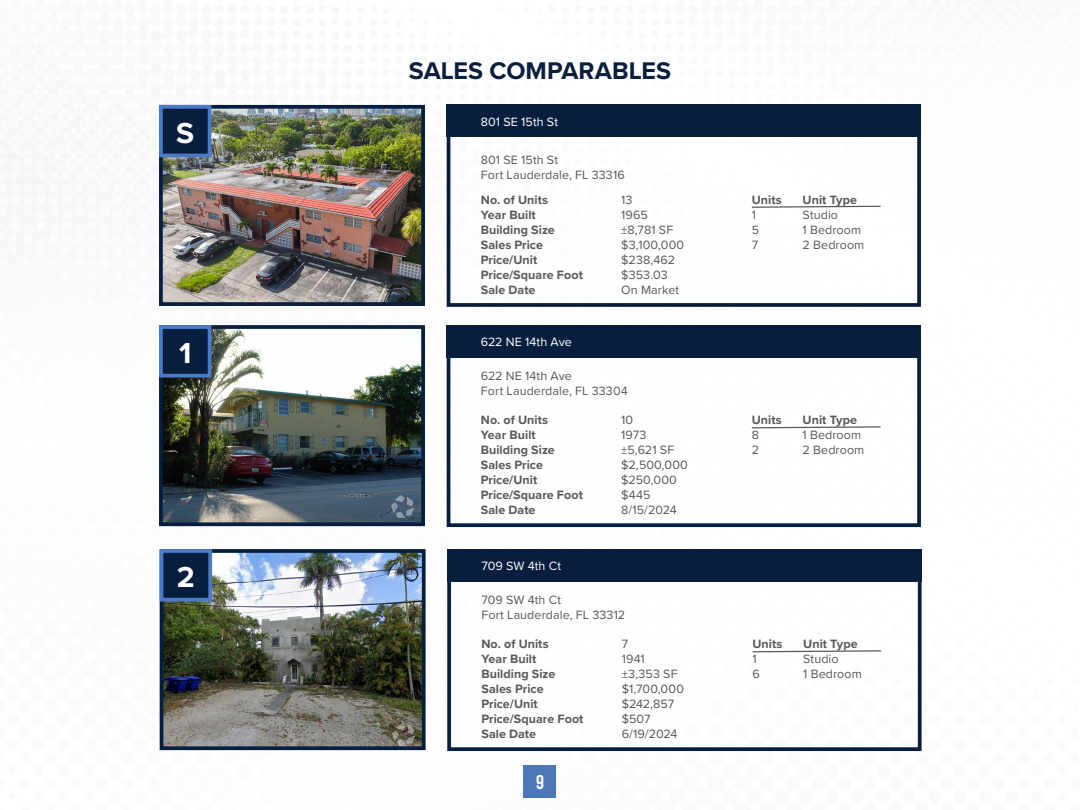
<style>
.page{position:relative;width:1080px;height:810px;background:#fff}
.page>*{position:absolute;margin:0;border:0;box-sizing:border-box;transform-origin:0 0}
.t1{font:700 30px "Proxima Nova";color:#fff}
.t2{font:700 25px "Proxima Nova";color:#0a1f3e}
.t3{font:700 20px "Bebas Neue";color:#fff}
.t4{font:12.5px/15px "Proxima Nova";letter-spacing:.01em;color:#58595b}
.t5{font:700 12.5px/15px "Proxima Nova";letter-spacing:.005em;color:#58595b}
.t6{font:12.5px "Proxima Nova";letter-spacing:.005em;color:#fff}
</style>
<div class="page">
<div style="left:524px;top:765px;width:32px;height:32px;background:#4d77bb"></div>
<img style="left:0;top:2px;width:921px;height:569px">
<div style="left:447px;top:105px;width:474px;height:202px;border:4px solid #071e3f"></div>
<img style="left:164px;top:110px;width:256px;height:191px">
<div style="left:159px;top:105px;width:266px;height:201px;border:4px solid #071e3f"></div>
<div style="left:159px;top:105px;width:52px;height:52px;background:#071e3f;border:4px solid #4b7bc7"></div>
<div style="left:447px;top:105px;width:474px;height:32px;background:#071e3f"></div>
<img style="left:164px;top:330px;width:256px;height:191px">
<div style="left:159px;top:325px;width:266px;height:201px;border:4px solid #071e3f"></div>
<div style="left:159px;top:325px;width:52px;height:53px;background:#071e3f;border:4px solid #4b7bc7"></div>
<div style="left:447px;top:325px;width:474px;height:202px;border:4px solid #071e3f"></div>
<div style="left:447px;top:325px;width:474px;height:32px;background:#071e3f"></div>
<svg style="left:751px;top:205px;width:131px;height:3px"></svg>
<svg style="left:751px;top:426px;width:131px;height:3px"></svg>
<img style="left:392px;top:496px;width:22px;height:22px">
<img style="left:165px;top:554px;width:256px;height:191px">
<div style="left:160px;top:549px;width:266px;height:201px;border:4px solid #071e3f"></div>
<div style="left:160px;top:549px;width:52px;height:53px;background:#071e3f;border:4px solid #4b7bc7"></div>
<div style="left:447px;top:549px;width:475px;height:202px;border:4px solid #071e3f"></div>
<div style="left:447px;top:549px;width:475px;height:32px;background:#071e3f"></div>
<svg style="left:752px;top:650px;width:130px;height:3px"></svg>
<img style="left:392px;top:724px;width:22px;height:21px">
<h2 class="t2" style="left:409px;top:52px;width:264px">SALES COMPARABLES</h2>
<h1 class="t1" style="left:176px;top:111px;width:19px">S</h1>
<p class="t6" style="left:481px;top:112px;width:79px">801 SE 15th St</p>
<p class="t4" style="left:481px;top:152px;width:146px">801 SE 15th St<br>Fort Lauderdale, FL 33316</p>
<p class="t5" style="left:481px;top:192px;width:104px">No. of Units<br>Year Built<br>Building Size<br>Sales Price<br>Price/Unit<br>Price/Square Foot<br>Sale Date</p>
<p class="t4" style="left:621px;top:192px;width:65px">13<br>1965 ±8,781 SF $3,100,000 $238,462 $353.03<br>On Market</p>
<p class="t5" style="left:752px;top:192px;width:32px">Units</p>
<p class="t4" style="left:752px;top:207px;width:9px">1<br>5<br>7</p>
<p class="t5" style="left:803px;top:192px;width:56px">Unit Type</p>
<p class="t4" style="left:803px;top:207px;width:63px">Studio<br>1 Bedroom<br>2 Bedroom</p>
<h1 class="t1" style="left:179px;top:331px;width:14px">1</h1>
<p class="t6" style="left:481px;top:333px;width:93px">622 NE 14th Ave</p>
<p class="t4" style="left:481px;top:368px;width:149px">622 NE 14th Ave<br>Fort Lauderdale, FL 33304</p>
<p class="t5" style="left:481px;top:412px;width:104px">No. of Units<br>Year Built<br>Building Size<br>Sales Price<br>Price/Unit<br>Price/Square Foot<br>Sale Date</p>
<p class="t4" style="left:621px;top:412px;width:68px">10<br>1973<br>±5,621 SF $2,500,000 $250,000 $445<br>8/15/2024</p>
<p class="t5" style="left:752px;top:412px;width:32px">Units</p>
<p class="t4" style="left:752px;top:427px;width:9px">8<br>2</p>
<p class="t5" style="left:803px;top:412px;width:56px">Unit Type</p>
<p class="t4" style="left:803px;top:427px;width:63px">1 Bedroom<br>2 Bedroom</p>
<h1 class="t1" style="left:176px;top:551px;width:19px">2</h1>
<h1 class="t1" style="left:177px;top:555px;width:19px">2</h1>
<p class="t6" style="left:481px;top:557px;width:81px">709 SW 4th Ct</p>
<p class="t4" style="left:481px;top:592px;width:145px">709 SW 4th Ct<br>Fort Lauderdale, FL 33312</p>
<p class="t5" style="left:481px;top:636px;width:104px">No. of Units<br>Year Built<br>Building Size<br>Sales Price<br>Price/Unit<br>Price/Square Foot<br>Sale Date</p>
<p class="t4" style="left:622px;top:636px;width:64px">7<br>1941 ±3,353 SF $1,700,000 $242,857 $507<br>6/19/2024</p>
<p class="t5" style="left:752px;top:636px;width:32px">Units</p>
<p class="t4" style="left:752px;top:651px;width:9px">1<br>6</p>
<p class="t5" style="left:803px;top:636px;width:56px">Unit Type</p>
<p class="t4" style="left:803px;top:651px;width:60px">Studio<br>1 Bedroom</p>
<h3 class="t3" style="left:536px;top:771px;width:9px">9</h3>
</div>
